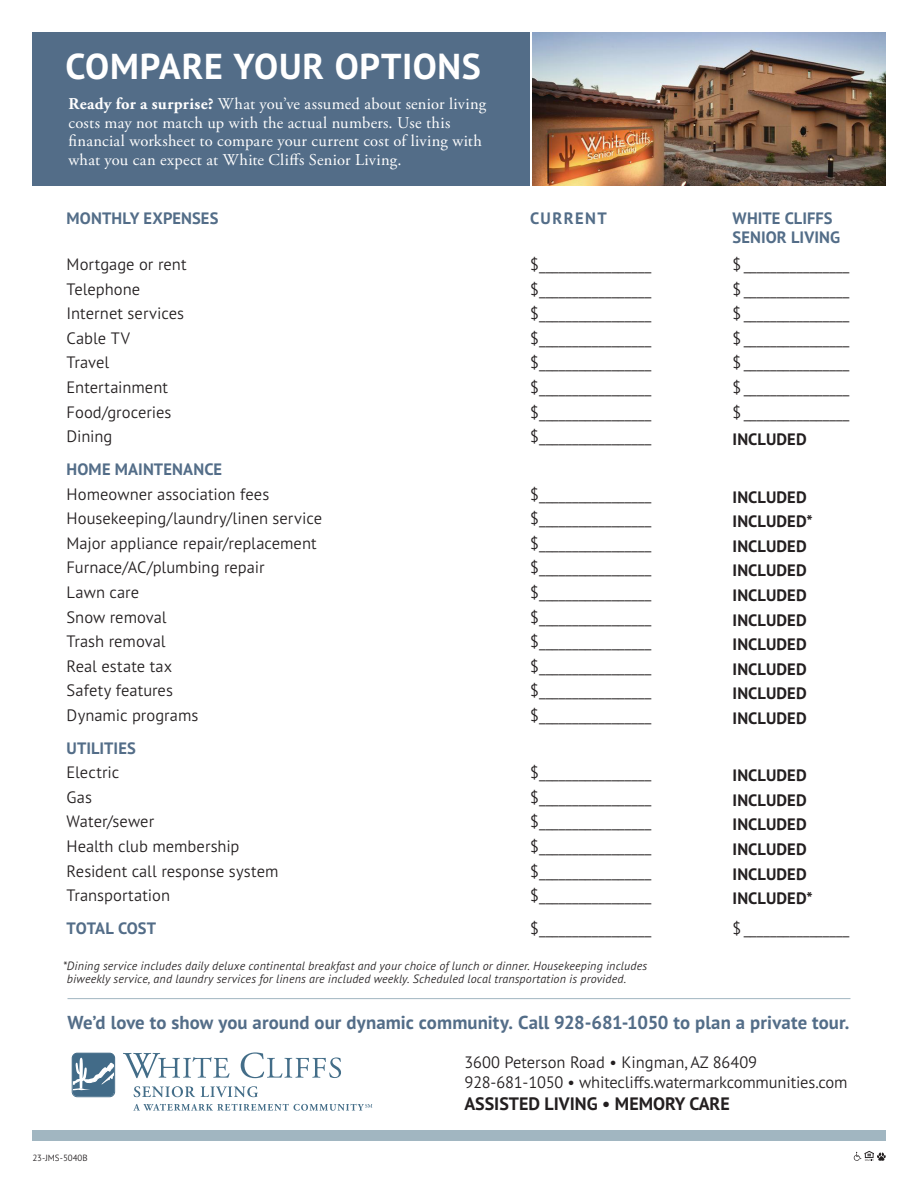
<style>
.page{position:relative;width:918px;height:1188px;background:#fff}
.page>*{position:absolute;margin:0;border:0;box-sizing:border-box;transform-origin:0 0}
.t1{font:700 36px "PT Sans Pro";letter-spacing:.02em;color:#fff}
.t2{font:700 18.75px "PT Sans Pro";letter-spacing:.005em;color:#536d88}
.t3{font:700 18px "PT Sans Pro";color:#231f20}
.t4{font:300 16.5px "PT Sans Pro";letter-spacing:-.005em;color:#231f20}
.t5{font:16.5px/18.8px "Adobe Garamond Pro";letter-spacing:.015em;color:#fff}
.t6{font:700 16.5px "PT Sans Pro";letter-spacing:.005em;color:#231f20}
.t7{font:700 16.5px/19.2px "PT Sans Pro";letter-spacing:.005em;color:#536d88}
.t8{font:700 16.5px "PT Sans Pro";letter-spacing:.085em;color:#536d88}
.t9{font:italic 300 12px/13.5px "PT Sans Pro";letter-spacing:.015em;color:#231f20}
.t10{font:300 9px "PT Sans Pro";color:#231f20}
.s1{font-weight:700}
</style>
<div class="page">
<svg style="left:134px;top:1086px;width:61px;height:11px"></svg>
<svg style="left:201px;top:1086px;width:57px;height:11px"></svg>
<svg style="left:123px;top:1053px;width:107px;height:25px"></svg>
<svg style="left:241px;top:1052px;width:100px;height:26px"></svg>
<svg style="left:133px;top:1104px;width:239px;height:7px"></svg>
<svg style="left:72px;top:1052px;width:43px;height:46px"></svg>
<div style="left:72px;top:1053px;width:43px;height:44px;border:1px solid #426b88;border-radius:5px"></div>
<hr style="left:68px;top:998px;width:782px;height:1px;background:#a1b6c1">
<div style="left:32px;top:1130px;width:854px;height:11px;background:#a1b6c1"></div>
<div style="left:32px;top:32px;width:497px;height:154px;background:#536d88"></div>
<img style="left:532px;top:32px;width:354px;height:154px">
<svg style="left:854px;top:1151px;width:32px;height:10px"></svg>
<p class="t1" style="left:65px;top:42px;width:417px">COMPARE YOUR OPTIONS</p>
<p class="t5" style="left:68px;top:95px;width:419px"><span class="s1">Ready for a surprise?</span> What you’ve assumed about senior living costs may not match up with the actual numbers. Use this financial worksheet to compare your current cost of living with what you can expect at White Cliffs Senior Living.</p>
<p class="t7" style="left:67px;top:208px;width:153px">MONTHLY EXPENSES</p>
<p class="t8" style="left:530px;top:207px;width:78px">CURRENT</p>
<p class="t7" style="left:733px;top:208px;width:109px">WHITE CLIFFS<br>SENIOR LIVING</p>
<p class="t4" style="left:67px;top:254px;width:121px">Mortgage or rent</p>
<p class="t4" style="left:530px;top:254px;width:123px">$_________________</p>
<p class="t4" style="left:733px;top:254px;width:118px">$________________</p>
<p class="t4" style="left:67px;top:278px;width:75px">Telephone</p>
<p class="t4" style="left:530px;top:278px;width:123px">$_________________</p>
<p class="t4" style="left:733px;top:278px;width:118px">$________________</p>
<p class="t4" style="left:67px;top:303px;width:119px">Internet services</p>
<p class="t4" style="left:530px;top:303px;width:123px">$_________________</p>
<p class="t4" style="left:733px;top:303px;width:118px">$________________</p>
<p class="t4" style="left:67px;top:327px;width:65px">Cable TV</p>
<p class="t4" style="left:530px;top:327px;width:123px">$_________________</p>
<p class="t4" style="left:733px;top:327px;width:118px">$________________</p>
<p class="t4" style="left:67px;top:352px;width:44px">Travel</p>
<p class="t4" style="left:530px;top:352px;width:123px">$_________________</p>
<p class="t4" style="left:733px;top:352px;width:118px">$________________</p>
<p class="t4" style="left:67px;top:377px;width:103px">Entertainment</p>
<p class="t4" style="left:530px;top:377px;width:123px">$_________________</p>
<p class="t4" style="left:733px;top:377px;width:118px">$________________</p>
<p class="t4" style="left:67px;top:401px;width:106px">Food/groceries</p>
<p class="t4" style="left:530px;top:401px;width:123px">$_________________</p>
<p class="t4" style="left:733px;top:401px;width:118px">$________________</p>
<p class="t4" style="left:67px;top:426px;width:47px">Dining</p>
<p class="t4" style="left:530px;top:426px;width:123px">$_________________</p>
<p class="t6" style="left:733px;top:429px;width:76px">INCLUDED</p>
<p class="t7" style="left:67px;top:459px;width:157px">HOME MAINTENANCE</p>
<p class="t4" style="left:67px;top:483px;width:204px">Homeowner association fees</p>
<p class="t4" style="left:530px;top:483px;width:123px">$_________________</p>
<p class="t6" style="left:733px;top:486px;width:76px">INCLUDED</p>
<p class="t4" style="left:67px;top:508px;width:257px">Housekeeping/laundry/linen service</p>
<p class="t4" style="left:530px;top:508px;width:123px">$_________________</p>
<p class="t6" style="left:733px;top:510px;width:82px">INCLUDED*</p>
<p class="t4" style="left:67px;top:532px;width:252px">Major appliance repair/replacement</p>
<p class="t4" style="left:530px;top:532px;width:123px">$_________________</p>
<p class="t6" style="left:733px;top:535px;width:76px">INCLUDED</p>
<p class="t4" style="left:67px;top:557px;width:200px">Furnace/AC/plumbing repair</p>
<p class="t4" style="left:530px;top:557px;width:123px">$_________________</p>
<p class="t6" style="left:733px;top:560px;width:76px">INCLUDED</p>
<p class="t4" style="left:67px;top:581px;width:74px">Lawn care</p>
<p class="t4" style="left:530px;top:581px;width:123px">$_________________</p>
<p class="t6" style="left:733px;top:584px;width:76px">INCLUDED</p>
<p class="t4" style="left:67px;top:606px;width:102px">Snow removal</p>
<p class="t4" style="left:530px;top:606px;width:123px">$_________________</p>
<p class="t6" style="left:733px;top:609px;width:76px">INCLUDED</p>
<p class="t4" style="left:67px;top:631px;width:101px">Trash removal</p>
<p class="t4" style="left:530px;top:631px;width:123px">$_________________</p>
<p class="t6" style="left:733px;top:633px;width:76px">INCLUDED</p>
<p class="t4" style="left:67px;top:655px;width:107px">Real estate tax</p>
<p class="t4" style="left:530px;top:655px;width:123px">$_________________</p>
<p class="t6" style="left:733px;top:658px;width:76px">INCLUDED</p>
<p class="t4" style="left:67px;top:680px;width:108px">Safety features</p>
<p class="t4" style="left:530px;top:680px;width:123px">$_________________</p>
<p class="t6" style="left:733px;top:683px;width:76px">INCLUDED</p>
<p class="t4" style="left:67px;top:704px;width:133px">Dynamic programs</p>
<p class="t4" style="left:530px;top:704px;width:123px">$_________________</p>
<p class="t6" style="left:733px;top:707px;width:76px">INCLUDED</p>
<p class="t7" style="left:67px;top:738px;width:71px">UTILITIES</p>
<p class="t4" style="left:67px;top:762px;width:54px">Electric</p>
<p class="t4" style="left:530px;top:762px;width:123px">$_________________</p>
<p class="t6" style="left:733px;top:765px;width:76px">INCLUDED</p>
<p class="t4" style="left:67px;top:786px;width:27px">Gas</p>
<p class="t4" style="left:530px;top:786px;width:123px">$_________________</p>
<p class="t6" style="left:733px;top:789px;width:76px">INCLUDED</p>
<p class="t4" style="left:67px;top:811px;width:89px">Water/sewer</p>
<p class="t4" style="left:530px;top:811px;width:123px">$_________________</p>
<p class="t6" style="left:733px;top:814px;width:76px">INCLUDED</p>
<p class="t4" style="left:67px;top:836px;width:174px">Health club membership</p>
<p class="t4" style="left:530px;top:836px;width:123px">$_________________</p>
<p class="t6" style="left:733px;top:838px;width:76px">INCLUDED</p>
<p class="t4" style="left:67px;top:860px;width:213px">Resident call response system</p>
<p class="t4" style="left:530px;top:860px;width:123px">$_________________</p>
<p class="t6" style="left:733px;top:863px;width:76px">INCLUDED</p>
<p class="t4" style="left:67px;top:885px;width:105px">Transportation</p>
<p class="t4" style="left:530px;top:885px;width:123px">$_________________</p>
<p class="t6" style="left:733px;top:888px;width:82px">INCLUDED*</p>
<p class="t7" style="left:67px;top:918px;width:91px">TOTAL COST</p>
<p class="t4" style="left:530px;top:917px;width:123px">$_________________</p>
<p class="t4" style="left:733px;top:917px;width:118px">$________________</p>
<p class="t9" style="left:67px;top:959px;width:582px;text-indent:-4px">*Dining service includes daily deluxe continental breakfast and your choice of lunch or dinner. Housekeeping includes biweekly service, and laundry services for linens are included weekly. Scheduled local transportation is provided.</p>
<p class="t2" style="left:68px;top:1010px;width:783px">We’d love to show you around our dynamic community. Call 928-681-1050 to plan a private tour.</p>
<p class="t10" style="left:32px;top:1152px;width:57px">23-JMS-5040B</p>
<p class="t4" style="left:464px;top:1052px;width:294px">3600 Peterson Road • Kingman, AZ 86409</p>
<p class="t4" style="left:464px;top:1071px;width:385px">928-681-1050 • whitecliffs.watermarkcommunities.com</p>
<p class="t3" style="left:464px;top:1092px;width:267px">ASSISTED LIVING • MEMORY CARE</p>
</div>
